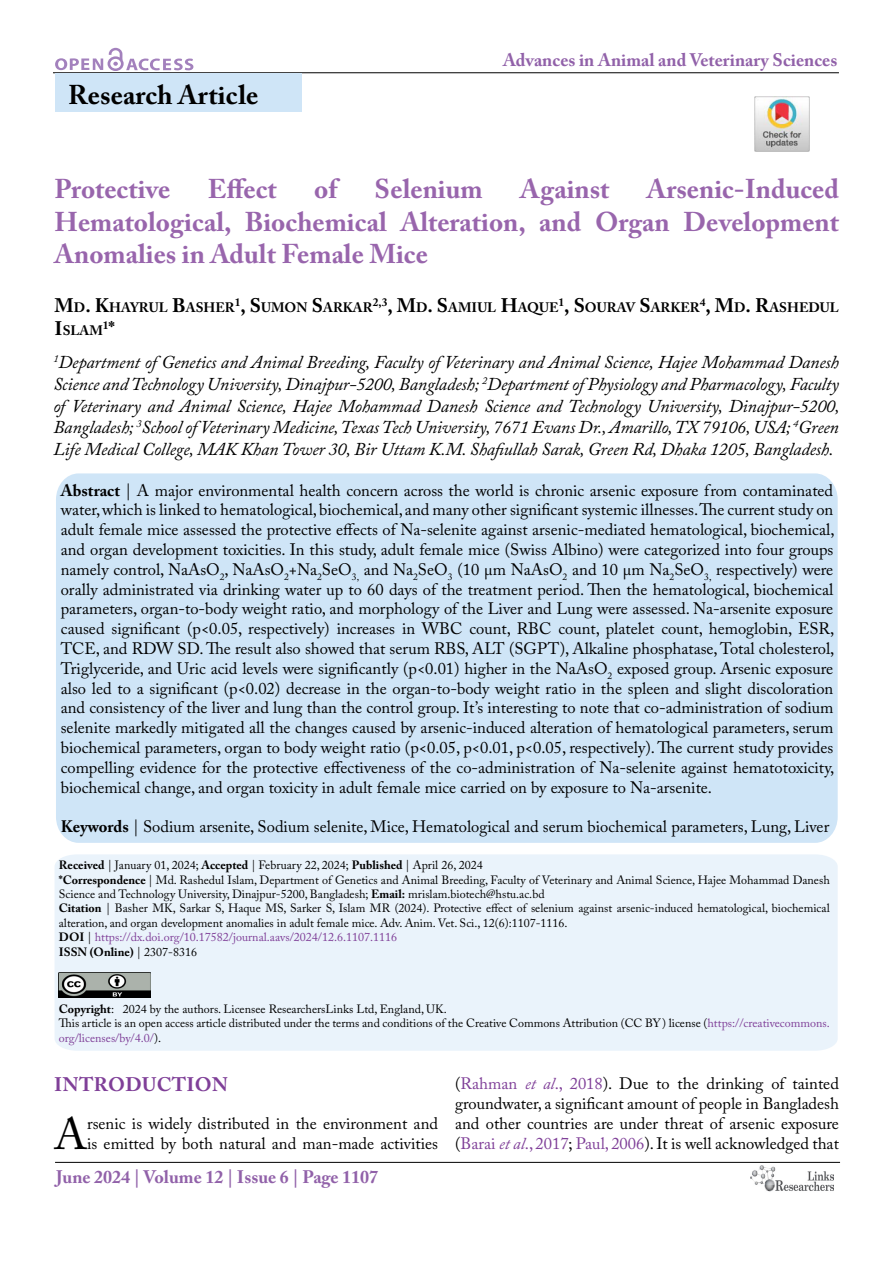
<style>
.page{position:relative;width:893px;height:1263px;background:#fff}
.page>*{position:absolute;margin:0;border:0;box-sizing:border-box;transform-origin:0 0}
.t1{font:44.4px "Adobe Caslon Pro";color:#000}
.t2{font:700 27px/32.4px "Adobe Caslon Pro";color:#7f3f98;text-align:justify}
.t3{font:700 27px "Adobe Caslon Pro";letter-spacing:.005em;color:#000}
.t4{font:700 19.5px "Adobe Caslon Pro";letter-spacing:.015em;color:#7f3f98}
.t5{font:italic 18px/21.6px "Adobe Caslon Pro";letter-spacing:-.01em;color:#000;text-align:justify}
.t6{font:700 18px "Adobe Caslon Pro";color:#9161a9}
.t7{font:16.5px/19.8px "Adobe Caslon Pro";color:#000;text-align:justify}
.t8{font:700 13.65px/23.4px "Adobe Caslon Pro";color:#000}
.t9{font:12px/14.4px "Adobe Caslon Pro";color:#000}
.t10{font:700 11.4px "Adobe Caslon Pro";color:#000}
.s1{font-size:19.5px}
.s2{font-weight:700}
.s3{color:#7f3f98}
.s4{font-style:italic;color:#7f3f98}
</style>
<div class="page">
<hr style="left:53px;top:72px;width:786px;height:1px;background:#000">
<hr style="left:55px;top:1162px;width:785px;height:1px;background:#000">
<svg style="left:55px;top:48px;width:138px;height:23px"></svg>
<img style="left:750px;top:1166px;width:83px;height:26px">
<div style="left:55px;top:74px;width:247px;height:38px;background:#cfe5f7"></div>
<div style="left:56px;top:473px;width:782px;height:370px;background:#cfe5f7"></div>
<div style="left:55px;top:854px;width:783px;height:197px;background:#eaf3fb"></div>
<img style="left:59px;top:972px;width:91px;height:26px">
<img style="left:754px;top:96px;width:55px;height:56px">
<h2 class="t3" style="left:68px;top:79px;width:192px">Research Article</h2>
<p class="t6" style="left:503px;top:50px;width:336px">Advances in Animal and Veterinary Sciences</p>
<h2 class="t2" style="left:55px;top:173px;width:786px;text-indent:592px">Arsenic-Induced Hematological, Biochemical Alteration, and Organ Development Anomalies in Adult Female Mice</h2>
<h2 class="t2" style="left:55px;top:173px;width:117px">Protective</h2>
<h2 class="t2" style="left:208px;top:173px;width:70px">Effect</h2>
<h2 class="t2" style="left:314px;top:173px;width:24px">of</h2>
<h2 class="t2" style="left:375px;top:173px;width:110px">Selenium</h2>
<h2 class="t2" style="left:520px;top:173px;width:91px">Against</h2>
<p class="t8" style="left:55px;top:296px;width:786px"><span class="s1">M</span>D<span class="s1">. K</span>HAYRUL <span class="s1">B</span>ASHER<sup>1</sup><span class="s1">, S</span>UMON <span class="s1">S</span>ARKAR<sup>2,3</sup><span class="s1">, M</span>D<span class="s1">. S</span>AMIUL <span class="s1">H</span>AQUE<sup>1</sup><span class="s1">, S</span>OURAV <span class="s1">S</span>ARKER<sup>4</sup><span class="s1">, M</span>D<span class="s1">. R</span>ASHEDUL<br><span class="s1">I</span>SLAM</p>
<p class="t10" style="left:103px;top:318px;width:14px">1<span class="s1">*</span></p>
<p class="t5" style="left:53px;top:351px;width:788px"><sup>1</sup>Department of Genetics and Animal Breeding, Faculty of Veterinary and Animal Science, Hajee Mohammad Danesh Science and Technology University, Dinajpur-5200, Bangladesh; <sup>2</sup>Department of Physiology and Pharmacology, Faculty of Veterinary and Animal Science, Hajee Mohammad Danesh Science and Technology University, Dinajpur-5200, Bangladesh; <sup>3</sup>School of Veterinary Medicine, Texas Tech University, 7671 Evans Dr., Amarillo, TX 79106, USA; <sup>4</sup>Green Life Medical College, MAK Khan Tower 30, Bir Uttam K.M. Shafiullah Sarak, Green Rd, Dhaka 1205, Bangladesh.</p>
<p class="t7" style="left:61px;top:480px;width:775px"><span class="s2">Abstract</span> | A major environmental health concern across the world is chronic arsenic exposure from contaminated water, which is linked to hematological, biochemical, and many other significant systemic illnesses. The current study on adult female mice assessed the protective effects of Na-selenite against arsenic-mediated hematological, biochemical, and organ development toxicities. In this study, adult female mice (Swiss Albino) were categorized into four groups namely control, NaAsO<sub>2</sub>, NaAsO<sub>2</sub>+Na<sub>2</sub>SeO<sub>3,</sub> and Na<sub>2</sub>SeO<sub>3</sub> (10 µm NaAsO<sub>2</sub> and 10 µm Na<sub>2</sub>SeO<sub>3,</sub> respectively) were orally administrated via drinking water up to 60 days of the treatment period. Then the hematological, biochemical parameters, organ-to-body weight ratio, and morphology of the Liver and Lung were assessed. Na-arsenite exposure caused significant (p&lt;0.05, respectively) increases in WBC count, RBC count, platelet count, hemoglobin, ESR, TCE, and RDW SD. The result also showed that serum RBS, ALT (SGPT), Alkaline phosphatase, Total cholesterol, Triglyceride, and Uric acid levels were significantly (p&lt;0.01) higher in the NaAsO<sub>2</sub> exposed group. Arsenic exposure also led to a significant (p&lt;0.02) decrease in the organ-to-body weight ratio in the spleen and slight discoloration and consistency of the liver and lung than the control group. It’s interesting to note that co-administration of sodium selenite markedly mitigated all the changes caused by arsenic-induced alteration of hematological parameters, serum biochemical parameters, organ to body weight ratio (p&lt;0.05, p&lt;0.01, p&lt;0.05, respectively). The current study provides compelling evidence for the protective effectiveness of the co-administration of Na-selenite against hematotoxicity, biochemical change, and organ toxicity in adult female mice carried on by exposure to Na-arsenite.</p>
<p class="t7" style="left:61px;top:817px;width:770px"><span class="s2">Keywords</span> | Sodium arsenite, Sodium selenite, Mice, Hematological and serum biochemical parameters, Lung, Liver</p>
<p class="t9" style="left:59px;top:858px;width:772px"><span class="s2">Received</span> | January 01, 2024; <span class="s2">Accepted</span> | February 22, 2024; <span class="s2">Published</span> | April 26, 2024<br><span class="s2">*Correspondence</span> | Md. Rashedul Islam, Department of Genetics and Animal Breeding, Faculty of Veterinary and Animal Science, Hajee Mohammad Danesh Science and Technology University, Dinajpur-5200, Bangladesh; <span class="s2">Email:</span> mrislam.biotech@hstu.ac.bd<br><span class="s2">Citation</span> | Basher MK, Sarkar S, Haque MS, Sarker S, Islam MR (2024). Protective effect of selenium against arsenic-induced hematological, biochemical alteration, and organ development anomalies in adult female mice. Adv. Anim. Vet. Sci., 12(6):1107-1116.<br><span class="s2">DOI</span> | <span class="s3">https://dx.doi.org/10.17582/journal.aavs/2024/12.6.1107.1116<br></span><span class="s2">ISSN (Online)</span> | 2307-8316</p>
<p class="t9" style="left:59px;top:1002px;width:772px"><span class="s2">Copyright</span>: 2024 by the authors. Licensee ResearchersLinks Ltd, England, UK.<br>This article is an open access article distributed under the terms and conditions of the Creative Commons Attribution (CC BY) license (<span class="s3">https://creativecommons. org/licenses/by/4.0/</span>).</p>
<p class="t4" style="left:54px;top:1073px;width:175px">INTRODUCTION</p>
<h1 class="t1" style="left:54px;top:1108px;width:34px">A</h1>
<p class="t7" style="left:87px;top:1114px;width:352px">rsenic is widely distributed in the environment and is emitted by both natural and man-made activities</p>
<p class="t6" style="left:56px;top:1166px;width:324px">June 2024 | Volume 12 | Issue 6 | Page 1107</p>
<p class="t7" style="left:455px;top:1074px;width:385px">(<span class="s3">Rahman</span> <span class="s4">et al</span><span class="s3">., 2018</span>). Due to the drinking of tainted groundwater, a significant amount of people in Bangladesh and other countries are under threat of arsenic exposure (<span class="s3">Barai</span> <span class="s4">et al</span><span class="s3">., 2017</span>; <span class="s3">Paul, 2006</span>). It is well acknowledged that</p>
</div>
